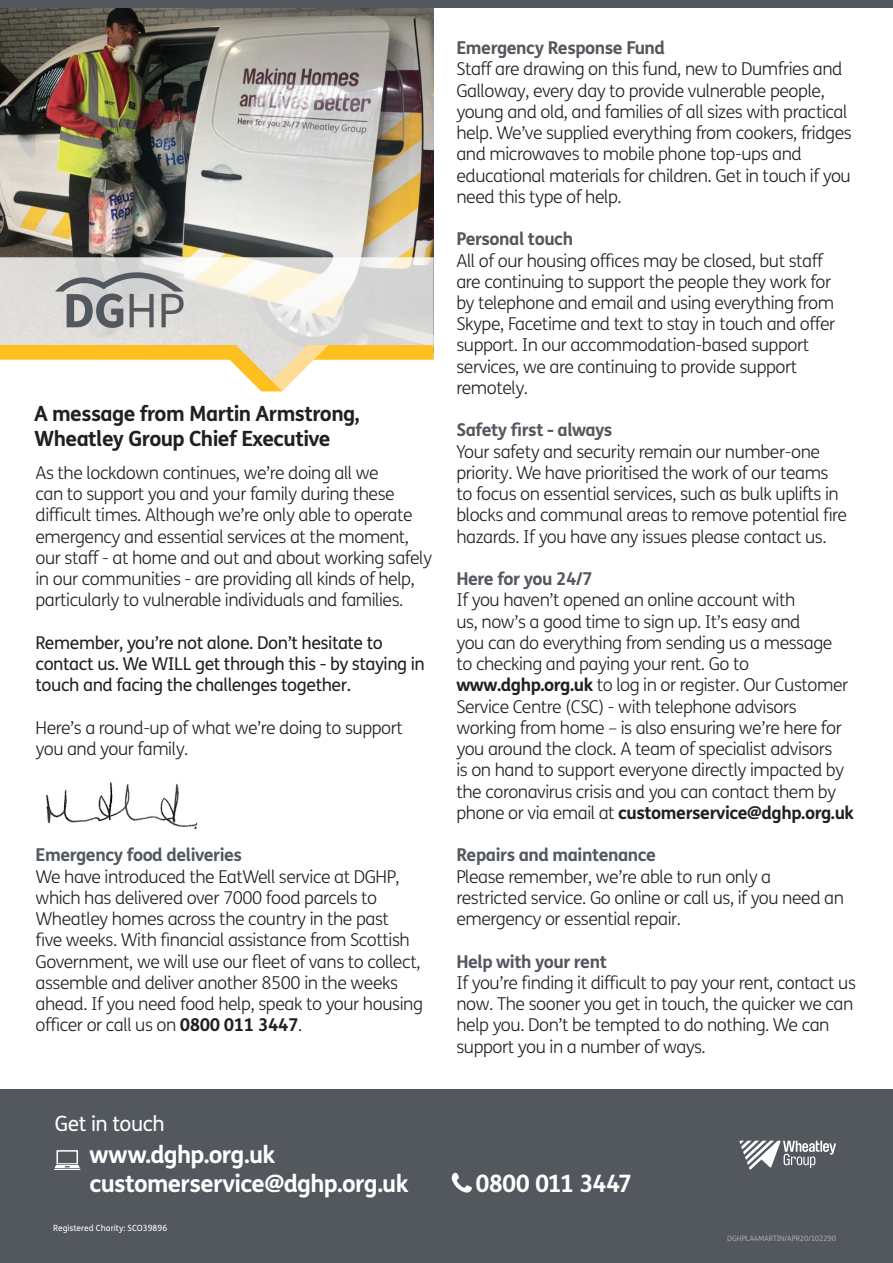
<style>
.page{position:relative;width:893px;height:1263px;background:#fff}
.page>*{position:absolute;margin:0;border:0;box-sizing:border-box;transform-origin:0 0}
._12_14_4-Regular{font:700 24px/28.8px "FS Me";letter-spacing:-.03em;color:#fff}
.t1{font:700 21px/25.2px "FS Me";letter-spacing:-.025em;color:#231f20}
._12_14_4-Regular-2{font:21px "FS Me";letter-spacing:-.025em;color:#fff}
.t2{font:300 17.7px/21.3px "FS Me";letter-spacing:-.025em;color:#231f20}
.t3{font:700 17.7px "FS Me";letter-spacing:-.025em;color:#52585e}
.t4{font:17.7px/21.3px "FS Me";letter-spacing:-.025em;color:#231f20}
.t5{font:8.55px "FS Me";color:#fff}
._38_45-Bold{font:7.5px "FS Me";letter-spacing:-.01em;color:#a8a9ad}
.s1{font-weight:700}
</style>
<div class="page">
<img style="left:0;top:7px;width:434px;height:250px">
<svg style="left:0;top:257px;width:434px;height:88px;background:#e2e1dd"></svg>
<svg style="left:0;top:345px;width:434px;height:46px"></svg>
<div style="left:0;top:1089px;width:893px;height:174px;background:#52585e"></div>
<svg style="left:739px;top:1141px;width:97px;height:29px"></svg>
<svg style="left:451px;top:1172px;width:21px;height:21px"></svg>
<svg style="left:54px;top:1150px;width:27px;height:20px"></svg>
<img style="left:46px;top:782px;width:152px;height:48px">
<div style="left:0;top:0;width:893px;height:7px;background:#52585e"></div>
<svg style="left:55px;top:271px;width:129px;height:57px;background:#aaacad"></svg>
<p class="t1" style="left:34px;top:401px;width:327px">A message from Martin Armstrong,<br>Wheatley Group Chief Executive</p>
<p class="t2" style="left:36px;top:463px;width:398px">As the lockdown continues, we’re doing all we<br>can to support you and your family during these difficult times. Although we’re only able to operate emergency and essential services at the moment, our staff - at home and out and about working safely in our communities - are providing all kinds of help, particularly to vulnerable individuals and families.</p>
<p class="t4" style="left:36px;top:632px;width:391px">Remember, you’re not alone. Don’t hesitate to contact us. We WILL get through this - by staying in touch and facing the challenges together.</p>
<p class="t2" style="left:36px;top:717px;width:369px">Here’s a round-up of what we’re doing to support you and your family.</p>
<p class="t3" style="left:36px;top:844px;width:208px">Emergency food deliveries</p>
<p class="t2" style="left:36px;top:866px;width:389px">We have introduced the EatWell service at DGHP, which has delivered over 7000 food parcels to Wheatley homes across the country in the past<br>five weeks. With financial assistance from Scottish Government, we will use our fleet of vans to collect, assemble and deliver another 8500 in the weeks ahead. If you need food help, speak to your housing officer or call us on <span class="s1">0800 011 3447</span>.</p>
<p class="_12_14_4-Regular-2" style="left:55px;top:1112px;width:112px">Get in touch</p>
<p class="_12_14_4-Regular" style="left:89px;top:1140px;width:320px">www.dghp.org.uk customerservice@dghp.org.uk</p>
<p class="t5" style="left:53px;top:1223px;width:116px">Registered Charity: SCO39896</p>
<p class="t3" style="left:456px;top:37px;width:210px">Emergency Response Fund</p>
<p class="t2" style="left:456px;top:59px;width:397px">Staff are drawing on this fund, new to Dumfries and Galloway, every day to provide vulnerable people, young and old, and families of all sizes with practical help. We’ve supplied everything from cookers, fridges and microwaves to mobile phone top-ups and educational materials for children. Get in touch if you need this type of help.</p>
<p class="t3" style="left:456px;top:228px;width:118px">Personal touch</p>
<p class="t2" style="left:456px;top:250px;width:380px">All of our housing offices may be closed, but staff are continuing to support the people they work for by telephone and email and using everything from Skype, Facetime and text to stay in touch and offer support. In our accommodation-based support services, we are continuing to provide support remotely.</p>
<p class="t3" style="left:456px;top:419px;width:157px">Safety first - always</p>
<p class="t2" style="left:456px;top:441px;width:392px">Your safety and security remain our number-one priority. We have prioritised the work of our teams to focus on essential services, such as bulk uplifts in blocks and communal areas to remove potential fire hazards. If you have any issues please contact us.</p>
<p class="t3" style="left:456px;top:568px;width:138px">Here for you 24/7</p>
<p class="t2" style="left:456px;top:590px;width:399px">If you haven’t opened an online account with<br>us, now’s a good time to sign up. It’s easy and<br>you can do everything from sending us a message<br>to checking and paying your rent. Go to <span class="s1">www.dghp.org.uk</span> to log in or register. Our Customer Service Centre (CSC) - with telephone advisors working from home – is also ensuring we’re here for you around the clock. A team of specialist advisors<br>is on hand to support everyone directly impacted by the coronavirus crisis and you can contact them by phone or via email at <span class="s1">customerservice@dghp.org.uk</span></p>
<p class="t3" style="left:456px;top:844px;width:201px">Repairs and maintenance</p>
<p class="t2" style="left:456px;top:866px;width:389px">Please remember, we’re able to run only a restricted service. Go online or call us, if you need an emergency or essential repair.</p>
<p class="t3" style="left:456px;top:950px;width:152px">Help with your rent</p>
<p class="t2" style="left:456px;top:972px;width:401px">If you’re finding it difficult to pay your rent, contact us now. The sooner you get in touch, the quicker we can help you. Don’t be tempted to do nothing. We can support you in a number of ways.</p>
<p class="_12_14_4-Regular" style="left:475px;top:1169px;width:158px">0800 011 3447</p>
<p class="_38_45-Bold" style="left:727px;top:1234px;width:110px">DGHPLA4MARTIN/APR20/102290</p>
</div>
